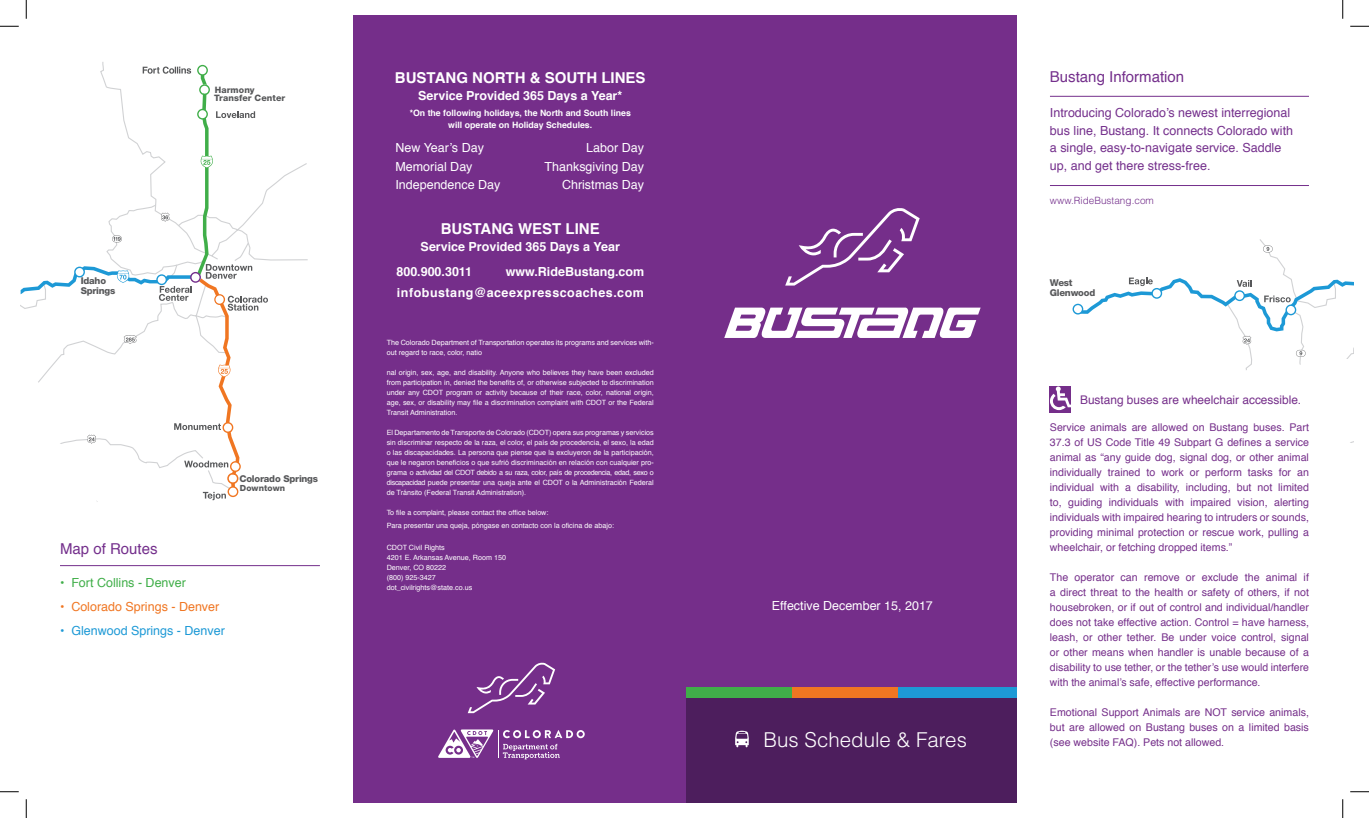
<style>
.page{position:relative;width:1369px;height:818px;background:#fff}
.page>*{position:absolute;margin:0;border:0;box-sizing:border-box;transform-origin:0 0}
.t1{font:300 20.5px "Helvetica";color:#fff}
.t2{font:700 15px "Helvetica";color:#fff}
.t3{font:15px "Helvetica";color:#742f8c}
.t4{font:12.5px/17.5px "Helvetica";color:#742f8c}
.t5{font:12.5px/18.8px "Helvetica";color:#fff}
.t6{font:700 12.5px "Helvetica";color:#fff}
.t7{font:700 12.5px "Helvetica";letter-spacing:.04em;color:#fff}
.t8{font:12.5px "Helvetica";color:#f07622}
.t9{font:12.5px "Helvetica";color:#1d99d6}
.t10{font:12.5px "Helvetica";color:#40ae49}
.t11{font:11.88px "Helvetica";color:#752e8a}
.t12{font:10.62px/15px "Helvetica";color:#752e8a;text-align:justify}
.t13{font:300 10px "Helvetica";color:#742f8c}
.t14{font:800 9.38px/9.4px "Helvetica Neue LT Std";letter-spacing:-.02em;color:#57585a}
.t15{font:800 8.88px/8.8px "Helvetica Neue LT Std";letter-spacing:.01em;color:#57585a}
.t16{font:700 8.75px/12.5px "Helvetica";color:#fff;text-align:center}
.t17{font:800 8.5px "Helvetica Neue LT Std";letter-spacing:.01em;color:#57585a}
.t18{font:7.25px/10px "Helvetica";color:#fff}
</style>
<div class="page">
<svg style="left:1263px;top:245px;width:9px;height:7px"></svg>
<svg style="left:1072px;top:277px;width:282px;height:80px"></svg>
<div style="left:353px;top:15px;width:663px;height:787px;background:#752e8a"></div>
<div style="left:686px;top:687px;width:330px;height:115px;background:#4d1e5d"></div>
<div style="left:792px;top:688px;width:106px;height:10px;background:#f07622"></div>
<div style="left:686px;top:688px;width:106px;height:10px;background:#40ae49"></div>
<div style="left:898px;top:688px;width:118px;height:10px;background:#1d99d6"></div>
<svg style="left:735px;top:730px;width:14px;height:17px"></svg>
<svg style="left:724px;top:307px;width:256px;height:31px"></svg>
<svg style="left:785px;top:208px;width:135px;height:77px"></svg>
<svg style="left:438px;top:729px;width:147px;height:30px"></svg>
<svg style="left:468px;top:662px;width:87px;height:51px"></svg>
<div style="left:1050px;top:386px;width:21px;height:27px;background:#752e8a"></div>
<svg style="left:1050px;top:386px;width:21px;height:24px"></svg>
<hr style="left:1050px;top:96px;width:259px;height:1px;background:#742f8c">
<hr style="left:1050px;top:185px;width:259px;height:1px;background:#742f8c">
<hr style="left:60px;top:565px;width:260px;height:1px;background:#742f8c">
<svg style="left:21px;top:65px;width:247px;height:437px"></svg>
<svg style="left:0;top:25px;width:19px;height:2px"></svg>
<svg style="left:1350px;top:25px;width:19px;height:2px"></svg>
<svg style="left:0;top:791px;width:19px;height:1px"></svg>
<svg style="left:1350px;top:791px;width:19px;height:1px"></svg>
<svg style="left:25px;top:0;width:2px;height:19px"></svg>
<svg style="left:25px;top:799px;width:2px;height:19px"></svg>
<svg style="left:1342px;top:0;width:1px;height:19px"></svg>
<svg style="left:1342px;top:799px;width:1px;height:19px"></svg>
<p class="t14" style="left:81px;top:276px;width:36px">Idaho<br>Springs</p>
<p class="t15" style="left:214px;top:85px;width:72px">Harmony<br>Transfer Center</p>
<p class="t14" style="left:239px;top:474px;width:80px">Colorado Springs</p>
<p class="t17" style="left:240px;top:482px;width:47px">Downtown</p>
<h2 class="t3" style="left:60px;top:536px;width:99px">Map of Routes</h2>
<h3 class="t10" style="left:60px;top:573px;width:127px">• Fort Collins - Denver</h3>
<h3 class="t8" style="left:60px;top:597px;width:161px">• Colorado Springs - Denver</h3>
<h3 class="t9" style="left:60px;top:621px;width:166px">• Glenwood Springs - Denver</h3>
<h2 class="t2" style="left:395px;top:65px;width:252px">BUSTANG NORTH &amp; SOUTH LINES</h2>
<h3 class="t6" style="left:418px;top:86px;width:206px">Service Provided 365 Days a Year*</h3>
<p class="t16" style="left:410px;top:106px;width:223px">*On the following holidays, the North and South lines will operate on Holiday Schedules.</p>
<h3 class="t5" style="left:395px;top:138px;width:106px">New Year’s Day<br>Memorial Day<br>Independence Day</h3>
<h3 class="t5" style="left:545px;top:138px;width:101px;text-align:right">Labor Day<br>Thanksgiving Day<br>Christmas Day</h3>
<h2 class="t2" style="left:441px;top:216px;width:160px">BUSTANG WEST LINE</h2>
<h3 class="t6" style="left:421px;top:237px;width:201px">Service Provided 365 Days a Year</h3>
<h3 class="t7" style="left:397px;top:282px;width:249px">infobustang@aceexpresscoaches.com</h3>
<h3 class="t6" style="left:396px;top:262px;width:77px">800.900.3011</h3>
<h3 class="t6" style="left:506px;top:262px;width:140px">www.RideBustang.com</h3>
<p class="t18" style="left:387px;top:338px;width:269px">The Colorado Department of Transportation operates its programs and services with&shy;out regard to race, color, natio</p>
<p class="t18" style="left:387px;top:368px;width:269px;text-align:justify">nal origin, sex, age, and disability. Anyone who believes they have been excluded from participation in, denied the benefits of, or otherwise subjected to discrimination under any CDOT program or activity because of their race, color, national origin, age, sex, or disability may fi le a discrimination complaint with CDOT or the Federal Transit Administration.</p>
<p class="t18" style="left:387px;top:428px;width:269px;text-align:justify">El Departamento de Transporte de Colorado (CDOT) opera sus programas y servicios sin discriminar respecto de la raza, el color, el país de procedencia, el sexo, la edad o las discapacidades. La persona que piense que la excluyeron de la participación, que le negaron beneficios o que sufrió discriminación en relación con cualquier pro&shy;grama o actividad del CDOT debido a su raza, color, país de procedencia, edad, sexo o discapacidad puede presentar una queja ante el CDOT o la Administración Federal de Tránsito (Federal Transit Administration).</p>
<p class="t18" style="left:387px;top:506px;width:229px;line-height:12.5px">To fi le a complaint, please contact the office below:<br>Para presentar una queja, póngase en contacto con la oficina de abajo:</p>
<p class="t18" style="left:387px;top:543px;width:121px">CDOT Civil Rights<br>4201 E. Arkansas Avenue, Room 150<br>Denver, CO 80222<br>(800) 925-3427 dot_civilrights@state.co.us</p>
<h3 class="t5" style="left:772px;top:596px;width:162px">Effective December 15, 2017</h3>
<h1 class="t1" style="left:763px;top:727px;width:205px">Bus Schedule &amp; Fares</h1>
<h2 class="t3" style="left:1050px;top:65px;width:136px">Bustang Information</h2>
<h3 class="t4" style="left:1050px;top:104px;width:245px">Introducing Colorado’s newest interregional bus line, Bustang. It connects Colorado with a single, easy-to-navigate service. Saddle up, and get there stress-free.</h3>
<h3 class="t13" style="left:1050px;top:194px;width:105px">www.RideBustang.com</h3>
<p class="t14" style="left:1050px;top:278px;width:47px">West<br>Glenwood</p>
<h3 class="t11" style="left:1080px;top:391px;width:223px">Bustang buses are wheelchair accessible.</h3>
<p class="t12" style="left:1050px;top:419px;width:260px">Service animals are allowed on Bustang buses. Part 37.3 of US Code Title 49 Subpart G defines a service animal as “any guide dog, signal dog, or other animal individually trained to work or perform tasks for an individual with a disability, including, but not limited to, guiding individuals with impaired vision, alerting individuals with impaired hearing to intruders or sounds, providing minimal protection or rescue work, pulling a wheelchair, or fetching dropped items.”</p>
<p class="t12" style="left:1050px;top:569px;width:260px">The operator can remove or exclude the animal if a direct threat to the health or safety of others, if not housebroken, or if out of control and individual/handler does not take effective action. Control = have harness, leash, or other tether. Be under voice control, signal or other means when handler is unable because of a disability to use tether, or the tether’s use would interfere with the animal’s safe, effective performance.</p>
<h3 class="t12" style="left:1050px;top:704px;width:260px">Emotional Support Animals are NOT service animals, but are allowed on Bustang buses on a limited basis (see website FAQ). Pets not allowed.</h3>
</div>
